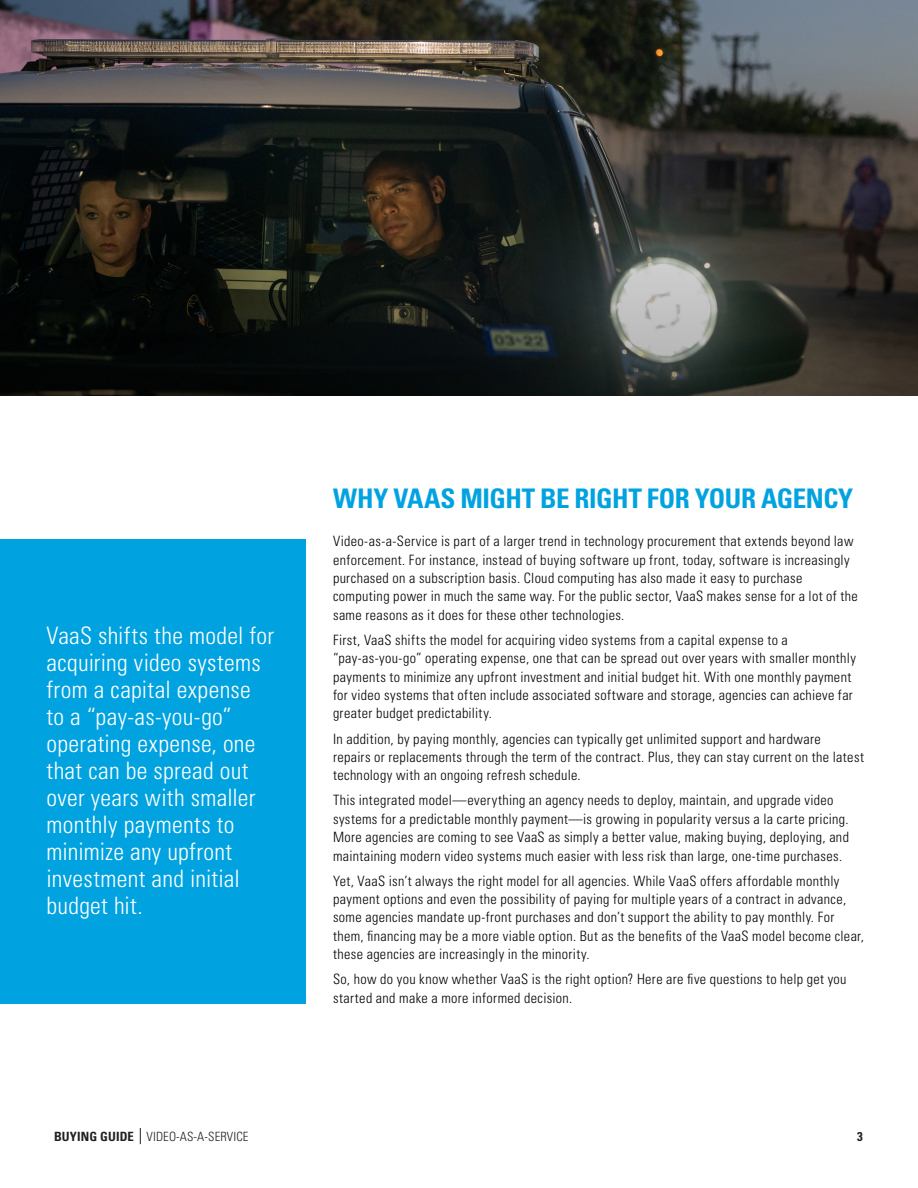
<style>
.page{position:relative;width:918px;height:1188px;background:#fff}
.page>*{position:absolute;margin:0;border:0;box-sizing:border-box;transform-origin:0 0}
.Body_Text{font:700 condensed 27px "Univers LT Std";letter-spacing:-.015em;color:#00a3e0}
.Body_Text-2{font:300 condensed 24px/27px "Univers LT Std";letter-spacing:.015em;color:#fff}
.Body_Text-3{font:300 condensed 14.25px/18.3px "Univers LT Std";letter-spacing:.025em;color:#040503}
.t1{font:300 condensed 12.75px "Univers LT Std";letter-spacing:.01em;color:#231f20}
.t2{font:700 condensed 12.75px "Univers LT Std";color:#231f20}
.s1{font-weight:700}
</style>
<div class="page">
<img style="left:0;top:0;width:918px;height:90px">
<svg style="left:0;top:90px;width:918px;height:306px;background:#242622"></svg>
<div style="left:0;top:539px;width:306px;height:465px;background:#00a3e0"></div>
<svg style="left:140px;top:1128px;width:1px;height:16px"></svg>
<p class="Body_Text-2" style="left:46px;top:622px;width:229px">VaaS shifts the model for acquiring video systems from a capital expense to a “pay-as-you-go” operating expense, one that can be spread out over years with smaller monthly payments to minimize any upfront investment and initial budget hit.</p>
<p class="Body_Text" style="left:333px;top:481px;width:522px">WHY VAAS MIGHT BE RIGHT FOR YOUR AGENCY</p>
<p class="Body_Text-3" style="left:333px;top:532px;width:526px">Video-as-a-Service is part of a larger trend in technology procurement that extends beyond law enforcement. For instance, instead of buying software up front, today, software is increasingly purchased on a subscription basis. Cloud computing has also made it easy to purchase computing power in much the same way. For the public sector, VaaS makes sense for a lot of the same reasons as it does for these other technologies.</p>
<p class="Body_Text-3" style="left:333px;top:631px;width:524px">First, VaaS shifts the model for acquiring video systems from a capital expense to a “pay-as-you-go” operating expense, one that can be spread out over years with smaller monthly payments to minimize any upfront investment and initial budget hit. With one monthly payment for video systems that often include associated software and storage, agencies can achieve far greater budget predictability.</p>
<p class="Body_Text-3" style="left:333px;top:729px;width:533px">In addition, by paying monthly, agencies can typically get unlimited support and hardware<br>repairs or replacements through the term of the contract. Plus, they can stay current on the latest technology with an ongoing refresh schedule.</p>
<p class="Body_Text-3" style="left:333px;top:791px;width:518px">This integrated model—everything an agency needs to deploy, maintain, and upgrade video systems for a predictable monthly payment—is growing in popularity versus a la carte pricing.<br>More agencies are coming to see VaaS as simply a better value, making buying, deploying, and maintaining modern video systems much easier with less risk than large, one-time purchases.</p>
<p class="Body_Text-3" style="left:333px;top:871px;width:532px">Yet, VaaS isn’t always the right model for all agencies. While VaaS offers affordable monthly payment options and even the possibility of paying for multiple years of a contract in advance, some agencies mandate up-front purchases and don’t support the ability to pay monthly. For them, financing may be a more viable option. But as the benefits of the VaaS model become clear, these agencies are increasingly in the minority.</p>
<p class="Body_Text-3" style="left:333px;top:970px;width:515px">So, how do you know whether VaaS is the right option? Here are five questions to help get you started and make a more informed decision.</p>
<p class="t1" style="left:54px;top:1129px;width:196px"><span class="s1">BUYING GUIDE</span> VIDEO-AS-A-SERVICE</p>
<p class="t2" style="left:857px;top:1129px;width:7px">3</p>
</div>
